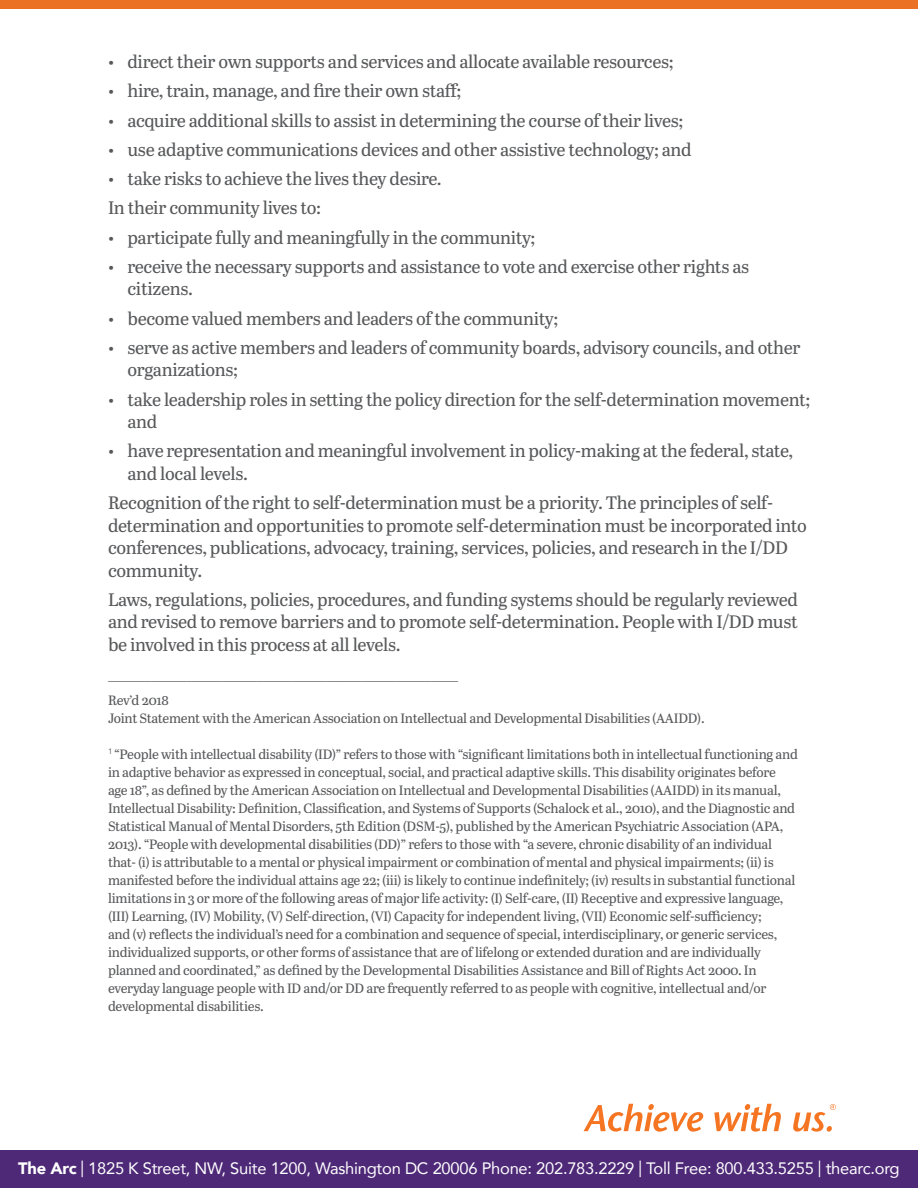
<style>
.page{position:relative;width:918px;height:1188px;background:#fff}
.page>*{position:absolute;margin:0;border:0;box-sizing:border-box;transform-origin:0 0}
.bullets{font:18px/22.5px "Abril Text";letter-spacing:-.02em;color:#57585a}
.body{font:18px/22.5px "Abril Text";letter-spacing:-.02em;color:#57585a}
.t1{font:16.5px "Avenir";letter-spacing:-.015em;color:#fff}
.Footnotes{font:13.5px/18px "Abril Text";letter-spacing:-.02em;color:#57585a}
.s1{font-weight:900}
</style>
<div class="page">
<div style="left:0;top:0;width:918px;height:9px;background:#eb7125"></div>
<svg style="left:584px;top:1104px;width:252px;height:28px"></svg>
<div style="left:0;top:1151px;width:918px;height:37px;background:#4e2977"></div>
<p class="bullets" style="left:108px;top:50px;width:567px">• direct their own supports and services and allocate available resources;</p>
<p class="bullets" style="left:108px;top:79px;width:355px">• hire, train, manage, and fire their own staff;</p>
<p class="bullets" style="left:108px;top:108px;width:577px">• acquire additional skills to assist in determining the course of their lives;</p>
<p class="bullets" style="left:108px;top:137px;width:585px">• use adaptive communications devices and other assistive technology; and</p>
<p class="bullets" style="left:108px;top:167px;width:335px">• take risks to achieve the lives they desire.</p>
<p class="body" style="left:108px;top:196px;width:214px">In their community lives to:</p>
<p class="bullets" style="left:108px;top:225px;width:429px">• participate fully and meaningfully in the community;</p>
<p class="bullets" style="left:128px;top:254px;width:623px;text-indent:-20px">• receive the necessary supports and assistance to vote and exercise other rights as citizens.</p>
<p class="bullets" style="left:108px;top:306px;width:452px">• become valued members and leaders of the community;</p>
<p class="bullets" style="left:128px;top:335px;width:675px;text-indent:-20px">• serve as active members and leaders of community boards, advisory councils, and other organizations;</p>
<p class="bullets" style="left:128px;top:387px;width:684px;text-indent:-20px">• take leadership roles in setting the policy direction for the self-determination movement; and</p>
<p class="bullets" style="left:128px;top:439px;width:667px;text-indent:-20px">• have representation and meaningful involvement in policy-making at the federal, state, and local levels.</p>
<p class="body" style="left:108px;top:491px;width:700px">Recognition of the right to self-determination must be a priority. The principles of self&shy;determination and opportunities to promote self-determination must be incorporated into conferences, publications, advocacy, training, services, policies, and research in the I/DD community.</p>
<p class="body" style="left:108px;top:587px;width:691px;text-align:justify">Laws, regulations, policies, procedures, and funding systems should be regularly reviewed and revised to remove barriers and to promote self-determination. People with I/DD must be involved in this process at all levels.</p>
<p class="body" style="left:108px;top:662px;width:352px">________________________________________</p>
<p class="Footnotes" style="left:108px;top:690px;width:598px">Rev’d 2018<br>Joint Statement with the American Association on Intellectual and Developmental Disabilities (AAIDD).</p>
<p class="Footnotes" style="left:108px;top:744px;width:692px"><sup>1</sup> “People with intellectual disability (ID)” refers to those with “significant limitations both in intellectual functioning and in adaptive behavior as expressed in conceptual, social, and practical adaptive skills. This disability originates before age 18”, as defined by the American Association on Intellectual and Developmental Disabilities (AAIDD) in its manual, Intellectual Disability: Definition, Classification, and Systems of Supports (Schalock et al., 2010), and the Diagnostic and Statistical Manual of Mental Disorders, 5th Edition (DSM-5), published by the American Psychiatric Association (APA, 2013). “People with developmental disabilities (DD)” refers to those with “a severe, chronic disability of an individual that- (i) is attributable to a mental or physical impairment or combination of mental and physical impairments; (ii) is manifested before the individual attains age 22; (iii) is likely to continue indefinitely; (iv) results in substantial functional limitations in 3 or more of the following areas of major life activity: (I) Self-care, (II) Receptive and expressive language, (III) Learning, (IV) Mobility, (V) Self-direction, (VI) Capacity for independent living, (VII) Economic self-sufficiency;<br>and (v) reflects the individual’s need for a combination and sequence of special, interdisciplinary, or generic services, individualized supports, or other forms of assistance that are of lifelong or extended duration and are individually planned and coordinated,” as defined by the Developmental Disabilities Assistance and Bill of Rights Act 2000. In everyday language people with ID and/or DD are frequently referred to as people with cognitive, intellectual and/or developmental disabilities.</p>
<p class="t1" style="left:18px;top:1155px;width:883px"><span class="s1">The Arc</span> | 1825 K Street, NW, Suite 1200, Washington DC 20006 Phone: 202.783.2229 | Toll Free: 800.433.5255 | thearc.org</p>
</div>
